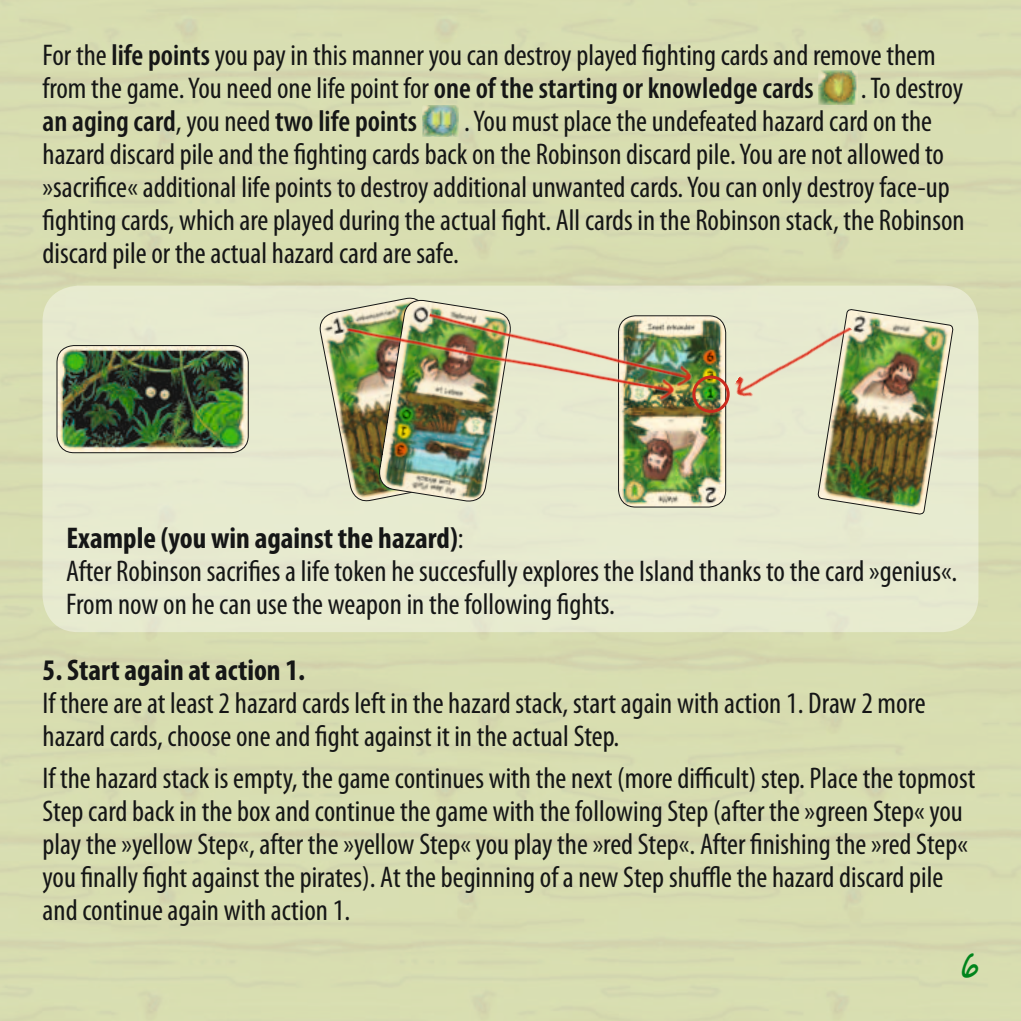
<style>
.page{position:relative;width:1021px;height:1021px;background:#fff}
.page>*{position:absolute;margin:0;border:0;box-sizing:border-box;transform-origin:0 0}
.t1{font:33px "Super Strong BB";color:#00841c}
.t2{font:condensed 30px/33px "Myriad Pro";color:#151616}
.t3{font:600 condensed 30px "Myriad Pro";color:#151616}
.t4{font:700 condensed 30px "Myriad Pro";color:#151616}
.s1{font-weight:600}
.s2{font-weight:400}
.s3{font-weight:700}
</style>
<div class="page">
<div style="left:0;top:0;width:1020px;height:1020px;background:#d8ddb0"></div>
<div style="left:43px;top:285px;width:935px;height:347px;background:#e7eacf;border-radius:36px"></div>
<img style="left:422px;top:105px;width:36px;height:31px">
<img style="left:618px;top:316px;width:107px;height:191px">
<div style="left:618px;top:315px;width:108px;height:192px;border:1px solid #151616;border-radius:17px"></div>
<img style="left:319px;top:312px;width:176px;height:190px">
<img style="left:817px;top:311px;width:136px;height:203px">
<div style="left:692px;top:375px;width:37px;height:38px;border:3px solid #cb2b1e;border-radius:50%"></div>
<img style="left:57px;top:345px;width:191px;height:107px">
<div style="left:57px;top:345px;width:192px;height:108px;border:1px solid #151616;border-radius:17px"></div>
<img style="left:818px;top:71px;width:39px;height:34px">
<img style="left:735px;top:309px;width:132px;height:128px">
<img style="left:334px;top:297px;width:350px;height:137px">
<img style="left:419px;top:275px;width:284px;height:146px">
<p class="t2" style="left:43px;top:38px;width:894px">For the <span class="s1">life points</span> you pay in this manner you can destroy played fighting cards and remove them from the game. You need one life point for <span class="s1">one of the starting or knowledge cards</span></p>
<p class="t2" style="left:861px;top:71px;width:104px">. To destroy</p>
<p class="t2" style="left:43px;top:104px;width:923px;text-indent:421px">. You must place the undefeated hazard card on the hazard discard pile and the fighting cards back on the Robinson discard pile. You are not allowed to »sacrifice« additional life points to destroy additional unwanted cards. You can only destroy face-up fighting cards, which are played during the actual fight. All cards in the Robinson stack, the Robinson discard pile or the actual hazard card are safe.</p>
<p class="t3" style="left:43px;top:103px;width:376px">an aging card<span class="s2">, you need</span> two life points</p>
<p class="t2" style="left:66px;top:521px;width:892px"><span class="s3">Example (you win against the hazard)</span>:<br>After Robinson sacrifies a life token he succesfully explores the Island thanks to the card »genius«.<br>From now on he can use the weapon in the following fights.</p>
<p class="t4" style="left:43px;top:651px;width:264px">5. Start again at action 1.</p>
<p class="t2" style="left:43px;top:686px;width:884px">If there are at least 2 hazard cards left in the hazard stack, start again with action 1. Draw 2 more hazard cards, choose one and fight against it in the actual Step.</p>
<p class="t2" style="left:43px;top:761px;width:934px">If the hazard stack is empty, the game continues with the next (more difficult) step. Place the topmost Step card back in the box and continue the game with the following Step (after the »green Step« you play the »yellow Step«, after the »yellow Step« you play the »red Step«. After finishing the »red Step« you finally fight against the pirates). At the beginning of a new Step shuffle the hazard discard pile and continue again with action 1.</p>
<p class="t1" style="left:961px;top:946px;width:19px">6</p>
</div>
